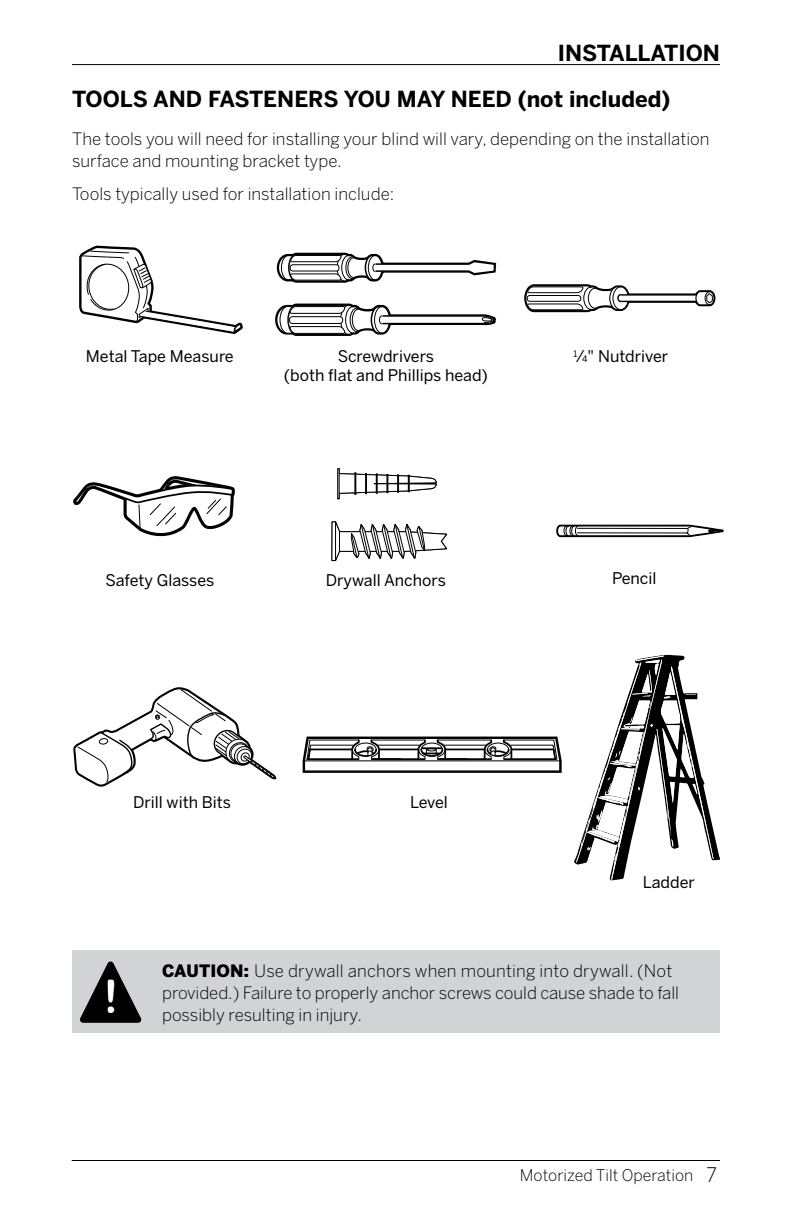
<style>
.page{position:relative;width:792px;height:1224px;background:#fff}
.page>*{position:absolute;margin:0;border:0;box-sizing:border-box;transform-origin:0 0}
.t1{font:46.4px "Arial Rounded MT Bold";color:#fff}
.t2{font:700 22px "Benton Sans";color:#000}
.t3{font:300 20px "Benton Sans";color:#000}
.t4{font:300 17px/22px "Benton Sans";color:#000}
.t5{font:16px/19.2px "Benton Sans";color:#000;text-align:center}
.t6{font:300 16px "Benton Sans";color:#000}
.s1{font-size:8.8px}
.s2{font-weight:900}
</style>
<div class="page">
<hr style="left:72px;top:64px;width:648px;height:1px;background:#000">
<hr style="left:72px;top:1160px;width:648px;height:1px;background:#000">
<svg style="left:79px;top:246px;width:164px;height:88px"></svg>
<svg style="left:276px;top:252px;width:221px;height:31px"></svg>
<svg style="left:275px;top:303px;width:222px;height:33px"></svg>
<svg style="left:524px;top:284px;width:192px;height:29px"></svg>
<svg style="left:73px;top:476px;width:162px;height:61px"></svg>
<svg style="left:574px;top:655px;width:146px;height:226px"></svg>
<div style="left:337px;top:468px;width:3px;height:31px;border:1px solid #000"></div>
<div style="left:337px;top:468px;width:2px;height:31px;border:1px solid #000"></div>
<svg style="left:338px;top:472px;width:99px;height:23px"></svg>
<svg style="left:331px;top:521px;width:116px;height:40px"></svg>
<hr style="left:335px;top:522px;width:1px;height:39px;background:#000">
<svg style="left:556px;top:524px;width:168px;height:14px"></svg>
<svg style="left:302px;top:736px;width:260px;height:37px"></svg>
<svg style="left:74px;top:688px;width:203px;height:99px"></svg>
<div style="left:72px;top:950px;width:648px;height:83px;background:#d1d3d4"></div>
<svg style="left:80px;top:961px;width:61px;height:62px"></svg>
<p class="t2" style="left:558px;top:40px;width:164px">INSTALLATION</p>
<p class="t2" style="left:72px;top:86px;width:600px">TOOLS AND FASTENERS YOU MAY NEED (not included)</p>
<p class="t4" style="left:72px;top:127px;width:639px">The tools you will need for installing your blind will vary, depending on the installation surface and mounting bracket type.</p>
<p class="t4" style="left:72px;top:183px;width:324px">Tools typically used for installation include:</p>
<p class="t5" style="left:86px;top:346px;width:149px">Metal Tape Measure</p>
<p class="t5" style="left:284px;top:346px;width:206px">Screwdrivers<br>(both flat and Phillips head)</p>
<p class="t5" style="left:574px;top:346px;width:96px"><sup>1</sup>⁄<span class="s1">4</span>" Nutdriver</p>
<p class="t5" style="left:105px;top:570px;width:110px">Safety Glasses</p>
<p class="t5" style="left:326px;top:570px;width:122px">Drywall Anchors</p>
<p class="t5" style="left:612px;top:569px;width:46px">Pencil</p>
<p class="t5" style="left:133px;top:793px;width:99px">Drill with Bits</p>
<p class="t5" style="left:410px;top:793px;width:39px">Level</p>
<p class="t5" style="left:643px;top:873px;width:54px">Ladder</p>
<h1 class="t1" style="left:103px;top:970px;width:17px">!</h1>
<p class="t4" style="left:162px;top:959px;width:518px"><span class="s2">CAUTION:</span> Use drywall anchors when mounting into drywall. (Not provided.) Failure to properly anchor screws could cause shade to fall</p>
<p class="t4" style="left:162px;top:1003px;width:201px">possibly resulting in injury.</p>
<p class="t6" style="left:520px;top:1165px;width:175px">Motorized Tilt Operation</p>
<p class="t3" style="left:706px;top:1163px;width:13px">7</p>
</div>
